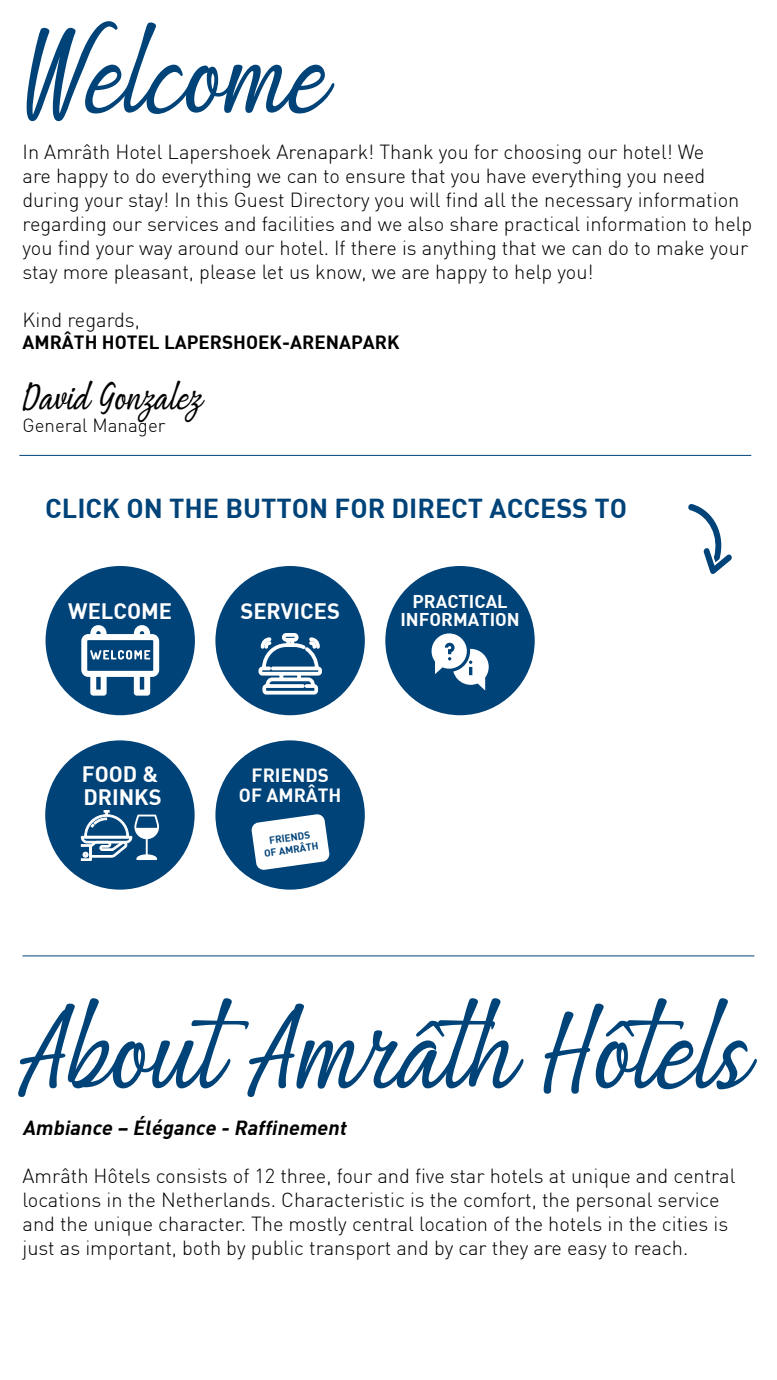
<style>
.page{position:relative;width:777px;height:1380px;background:#fff}
.page>*{position:absolute;margin:0;border:0;box-sizing:border-box;transform-origin:0 0}
.t1{font:98.12px "Being Love";color:#004379}
.t2{font:31.25px "Being Love";color:#000}
.t3{font:26.88px "DIN Bold";color:#004379}
.t4{font:21.88px/22.2px "DIN Bold";color:#fff}
.t5{font:300 20px/24px "DIN";color:#000}
.t6{font:italic 20px "DIN Bold";color:#000}
.t7{font:18.75px "DIN Bold";color:#000}
.t8{font:18.75px/19.8px "DIN Bold";color:#fff;text-align:center}
.t9{font:300 18.75px "DIN";color:#000}
.t10{font:18.12px/18.5px "DIN Bold";color:#fff;text-align:center}
.t11{font:10px/12px "DIN Bold";color:#004379;text-align:center}
</style>
<div class="page">
<div style="left:46px;top:566px;width:149px;height:149px;background:#004379;border-radius:50%"></div>
<div style="left:215px;top:566px;width:149px;height:149px;background:#004379;border-radius:50%"></div>
<div style="left:385px;top:566px;width:149px;height:149px;background:#004379;border-radius:50%"></div>
<div style="left:215px;top:740px;width:149px;height:150px;background:#004379;border-radius:50%"></div>
<div style="left:45px;top:740px;width:149px;height:150px;background:#004379;border-radius:50%"></div>
<svg style="left:688px;top:504px;width:43px;height:70px"></svg>
<svg style="left:431px;top:633px;width:57px;height:58px"></svg>
<svg style="left:258px;top:633px;width:64px;height:62px"></svg>
<svg style="left:81px;top:625px;width:78px;height:71px"></svg>
<svg style="left:251px;top:814px;width:79px;height:56px"></svg>
<hr style="left:19px;top:455px;width:732px;height:1px;background:#004379">
<hr style="left:22px;top:956px;width:732px;height:1px;background:#004379">
<svg style="left:81px;top:810px;width:78px;height:73px"></svg>
<h1 class="t1" style="left:22px;top:-6px;width:310px">Welcome</h1>
<p class="t5" style="left:22px;top:139px;width:731px">In Amrâth Hotel Lapershoek Arenapark! Thank you for choosing our hotel! We<br>are happy to do everything we can to ensure that you have everything you need during your stay! In this Guest Directory you will find all the necessary information regarding our services and facilities and we also share practical information to help you find your way around our hotel. If there is anything that we can do to make your stay more pleasant, please let us know, we are happy to help you!</p>
<p class="t5" style="left:22px;top:307px;width:119px">Kind regards,</p>
<p class="t7" style="left:22px;top:330px;width:378px">AMRÂTH HOTEL LAPERSHOEK-ARENAPARK</p>
<h2 class="t2" style="left:22px;top:372px;width:183px">David Gonzalez</h2>
<p class="t9" style="left:22px;top:414px;width:144px">General Manager</p>
<h3 class="t3" style="left:45px;top:490px;width:583px">CLICK ON THE BUTTON FOR DIRECT ACCESS TO</h3>
<p class="t4" style="left:68px;top:599px;width:105px">WELCOME</p>
<p class="t4" style="left:240px;top:599px;width:101px">SERVICES</p>
<p class="t10" style="left:400px;top:591px;width:121px">PRACTICAL<br>INFORMATION</p>
<p class="t4" style="left:82px;top:762px;width:81px">FOOD &amp;<br>DRINKS</p>
<p class="t8" style="left:239px;top:764px;width:104px">FRIENDS<br>OF AMRÂTH</p>
<p class="t11" style="left:262px;top:835px;width:56px;rotate:-8deg">FRIENDS<br>OF AMRÂTH</p>
<h1 class="t1" style="left:22px;top:969px;width:732px">About Amrâth Hôtels</h1>
<p class="t6" style="left:22px;top:1114px;width:329px">Ambiance – Élégance - Raffinement</p>
<p class="t5" style="left:22px;top:1163px;width:714px">Amrâth Hôtels consists of 12 three, four and five star hotels at unique and central locations in the Netherlands. Characteristic is the comfort, the personal service and the unique character. The mostly central location of the hotels in the cities is just as important, both by public transport and by car they are easy to reach.</p>
</div>
